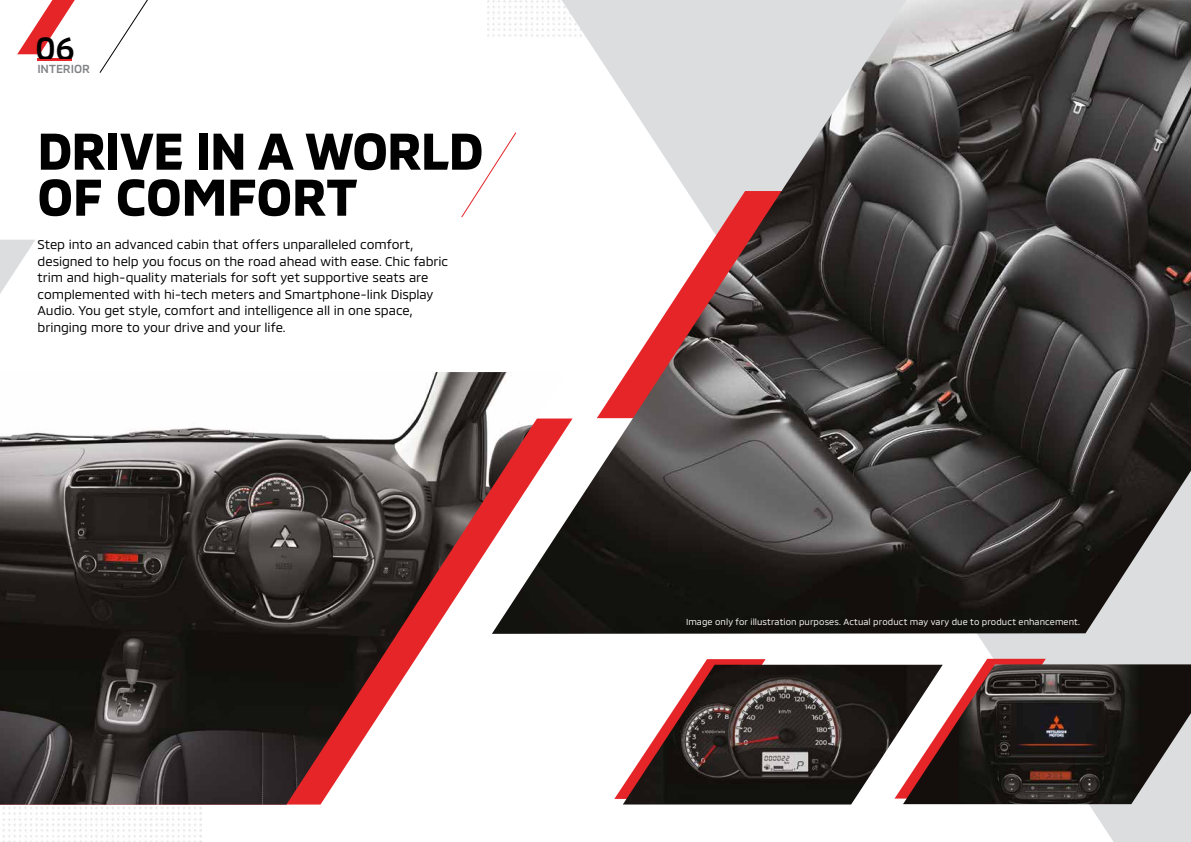
<style>
.page{position:relative;width:1191px;height:842px;background:#fff}
.page>*{position:absolute;margin:0;border:0;box-sizing:border-box;transform-origin:0 0}
.t1{font:700 53px/46px "MMC";letter-spacing:-.025em;color:#000}
.t2{font:500 33px "MMC";color:#000}
.t3{font:13px/16.5px "MMC";letter-spacing:-.005em;color:#000}
.t4{font:500 12px "MMC";letter-spacing:-.005em;color:#808285}
.t5{font:9px "MMC";letter-spacing:.01em;color:#fff}
</style>
<div class="page">
<svg style="left:623px;top:634px;width:568px;height:208px"></svg>
<img style="left:492px;top:0;width:699px;height:634px">
<svg style="left:17px;top:0;width:58px;height:54px"></svg>
<hr style="left:37px;top:59px;width:35px;height:2px;background:#e52528">
<svg style="left:461px;top:131px;width:56px;height:87px"></svg>
<svg style="left:99px;top:0;width:49px;height:73px"></svg>
<svg style="left:0;top:240px;width:35px;height:54px"></svg>
<img style="left:2px;top:807px;width:199px;height:35px">
<svg style="left:614px;top:659px;width:151px;height:140px"></svg>
<img style="left:623px;top:665px;width:280px;height:139px">
<svg style="left:894px;top:659px;width:151px;height:139px"></svg>
<img style="left:903px;top:664px;width:288px;height:140px">
<img style="left:0;top:372px;width:563px;height:432px">
<h2 class="t2" style="left:36px;top:22px;width:41px">06</h2>
<p class="t4" style="left:37px;top:59px;width:54px">INTERIOR</p>
<h1 class="t1" style="left:37px;top:122px;width:448px">DRIVE IN A WORLD<br>OF COMFORT</h1>
<p class="t3" style="left:38px;top:235px;width:412px">Step into an advanced cabin that offers unparalleled comfort, designed to help you focus on the road ahead with ease. Chic fabric trim and high-quality materials for soft yet supportive seats are complemented with hi-tech meters and Smartphone-link Display Audio. You get style, comfort and intelligence all in one space, bringing more to your drive and your life.</p>
<p class="t5" style="left:686px;top:615px;width:395px">Image only for illustration purposes. Actual product may vary due to product enhancement.</p>
</div>
